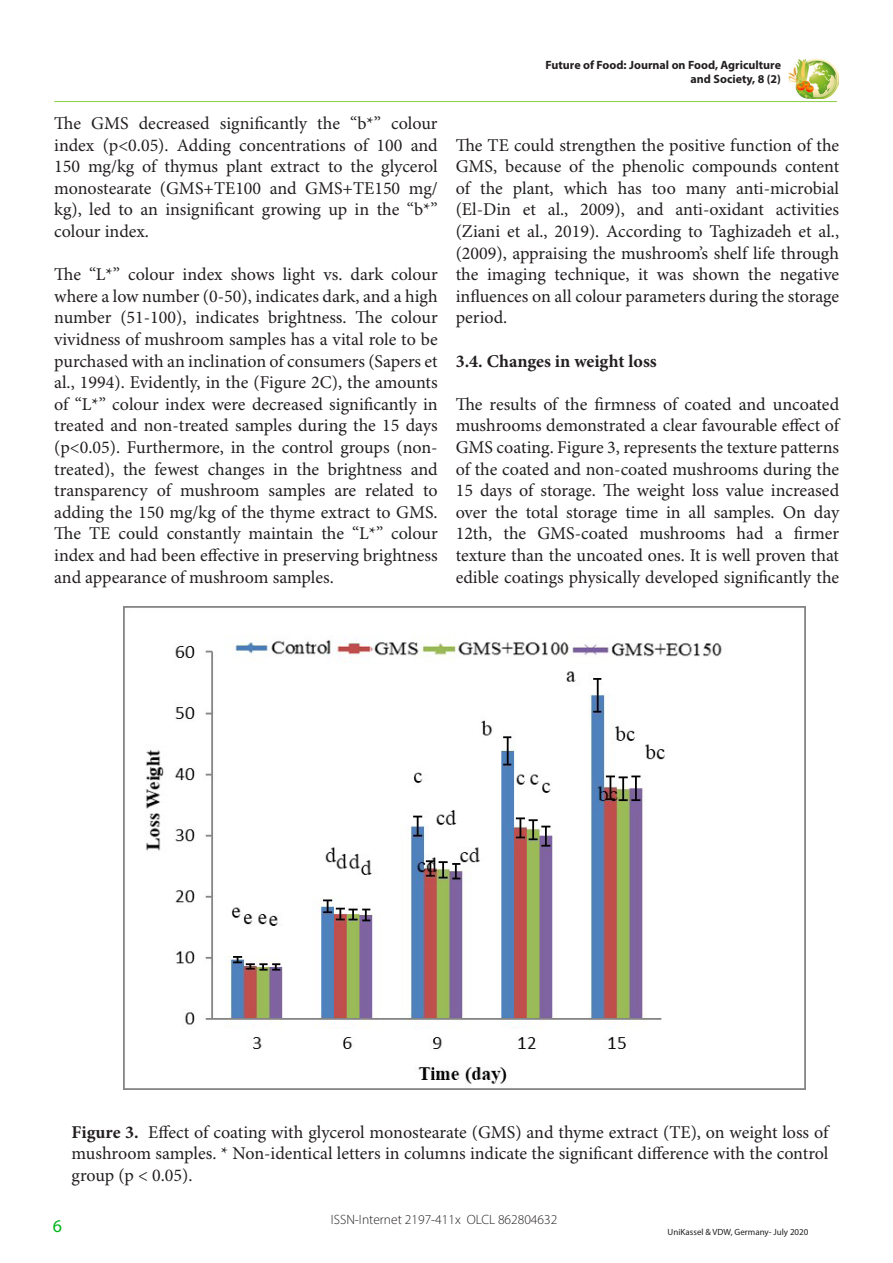
<style>
.page{position:relative;width:893px;height:1263px;background:#fff}
.page>*{position:absolute;margin:0;border:0;box-sizing:border-box;transform-origin:0 0}
.t1{font:18px/21.6px "Minion Pro";color:#231f20;text-align:justify}
.t2{font:700 18px "Minion Pro";color:#231f20}
.t3{font:18px "Myriad Pro";color:#00b51a}
.t4{font:300 13.5px "Myriad Pro";color:#231f20}
.t5{font:12px/14.4px "Myriad Pro Bold 2";color:#231f20;text-align:right}
.t6{font:9px "Myriad Pro";color:#231f20}
.s1{font-weight:700}
</style>
<div class="page">
<hr style="left:55px;top:101px;width:782px;height:1px;background:#92d050">
<img style="left:789px;top:60px;width:50px;height:39px">
<img style="left:123px;top:607px;width:682px;height:482px">
<p class="t1" style="left:54px;top:113px;width:385px">The GMS decreased significantly the “b*” colour index (p&lt;0.05). Adding concentrations of 100 and 150 mg/kg of thymus plant extract to the glycerol monostearate (GMS+TE100 and GMS+TE150 mg/ kg), led to an insignificant growing up in the “b*” colour index.</p>
<p class="t1" style="left:54px;top:264px;width:385px">The “L*” colour index shows light vs. dark colour where a low number (0-50), indicates dark, and a high number (51-100), indicates brightness. The colour vividness of mushroom samples has a vital role to be purchased with an inclination of consumers (Sapers et al., 1994). Evidently, in the (Figure 2C), the amounts of “L*” colour index were decreased significantly in treated and non-treated samples during the 15 days (p&lt;0.05). Furthermore, in the control groups (non&shy;treated), the fewest changes in the brightness and transparency of mushroom samples are related to adding the 150 mg/kg of the thyme extract to GMS.<br>The TE could constantly maintain the “L*” colour index and had been effective in preserving brightness and appearance of mushroom samples.</p>
<p class="t5" style="left:545px;top:57px;width:237px">Future of Food: Journal on Food, Agriculture and Society, 8 (2)</p>
<p class="t1" style="left:456px;top:135px;width:385px">The TE could strengthen the positive function of the GMS, because of the phenolic compounds content of the plant, which has too many anti-microbial (El-Din et al., 2009), and anti-oxidant activities (Ziani et al., 2019). According to Taghizadeh et al., (2009), appraising the mushroom’s shelf life through the imaging technique, it was shown the negative influences on all colour parameters during the storage period.</p>
<p class="t2" style="left:456px;top:348px;width:203px">3.4. Changes in weight loss</p>
<p class="t1" style="left:456px;top:394px;width:385px">The results of the firmness of coated and uncoated mushrooms demonstrated a clear favourable effect of GMS coating. Figure 3, represents the texture patterns of the coated and non-coated mushrooms during the 15 days of storage. The weight loss value increased over the total storage time in all samples. On day 12th, the GMS-coated mushrooms had a firmer texture than the uncoated ones. It is well proven that edible coatings physically developed significantly the</p>
<p class="t1" style="left:72px;top:1122px;width:758px"><span class="s1">Figure 3.</span> Effect of coating with glycerol monostearate (GMS) and thyme extract (TE), on weight loss of mushroom samples. * Non-identical letters in columns indicate the significant difference with the control group (p &lt; 0.05).</p>
<p class="t3" style="left:53px;top:1215px;width:11px">6</p>
<p class="t4" style="left:331px;top:1211px;width:228px">ISSN-Internet 2197-411x OLCL 862804632</p>
<p class="t6" style="left:668px;top:1226px;width:142px">UniKassel &amp; VDW, Germany- July 2020</p>
</div>
